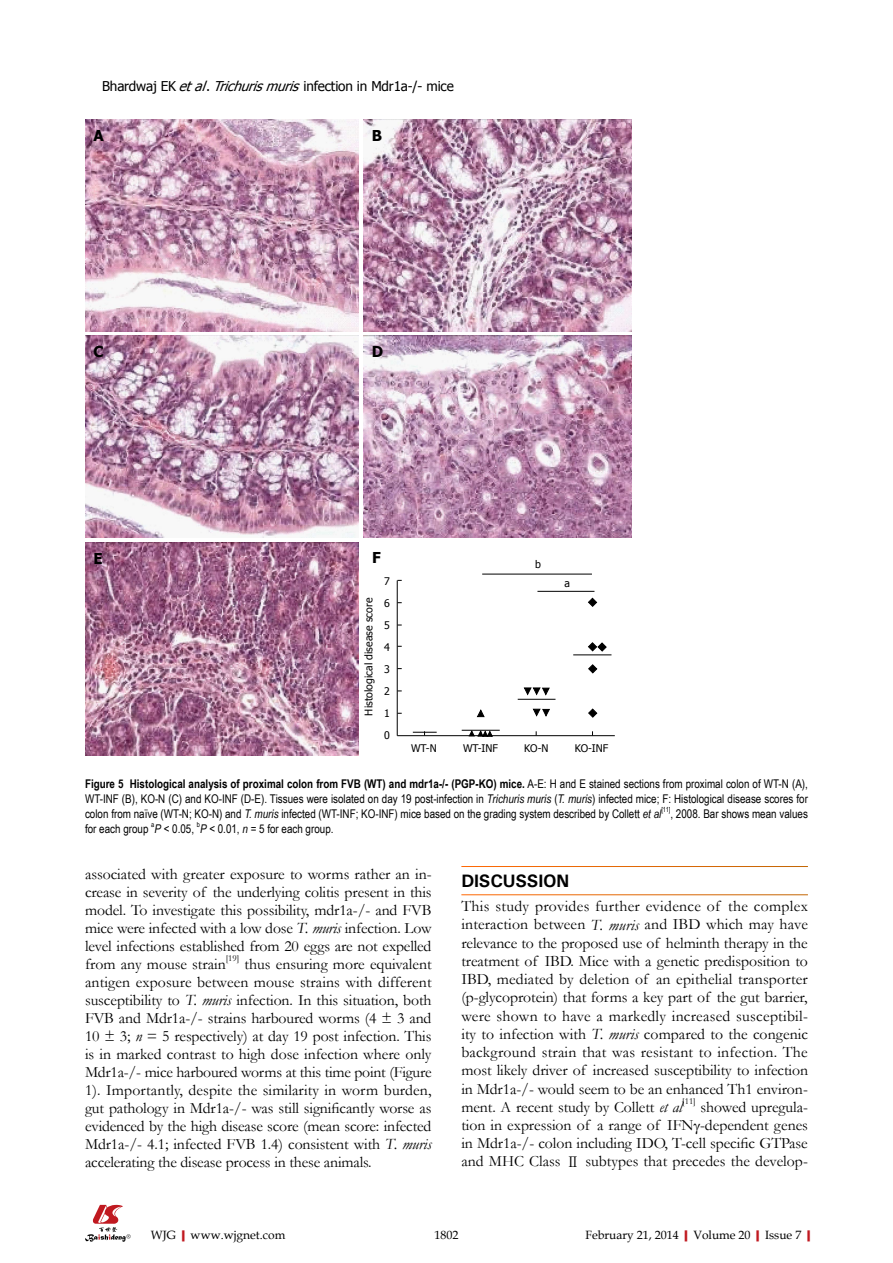
<style>
.page{position:relative;width:893px;height:1263px;background:#fff}
.page>*{position:absolute;margin:0;border:0;box-sizing:border-box;transform-origin:0 0}
.t1{font:700 18px "Univers";letter-spacing:-.01em;color:#000}
.t2{font:15.75px/18px "Garamond";letter-spacing:-.005em;color:#000;text-align:justify}
.t3{font:700 15px "Tahoma";color:#000}
.t4{font:13.5px "Tahoma";letter-spacing:-.01em;color:#000}
.t5{font:12px/15px "Arial Narrow";color:#000;text-align:justify}
.t6{font:12px "Book Antiqua";color:#000}
.t7{font:10.5px/22px "Tahoma";color:#000;text-align:justify}
.t8{font:9.15px "Garamond";color:#000}
.t9{font:7.05px "Arial Narrow";color:#000}
.s1{font-style:italic}
.s2{font-weight:700}
.s3{font-family:"Koz Min Pro";font-size:14.25px}
.s4{font-weight:700;color:#c01920}
</style>
<div class="page">
<svg style="left:85px;top:1205px;width:46px;height:37px"></svg>
<img style="left:85px;top:119px;width:274px;height:213px">
<img style="left:363px;top:119px;width:268px;height:213px">
<img style="left:85px;top:336px;width:274px;height:202px">
<img style="left:363px;top:336px;width:268px;height:202px">
<img style="left:85px;top:542px;width:274px;height:214px">
<hr style="left:397px;top:580px;width:1px;height:156px;background:#000">
<hr style="left:397px;top:735px;width:218px;height:1px;background:#000">
<hr style="left:482px;top:574px;width:110px;height:1px;background:#000">
<hr style="left:537px;top:591px;width:57px;height:1px;background:#000">
<hr style="left:573px;top:655px;width:38px;height:1px;background:#000">
<hr style="left:518px;top:699px;width:37px;height:1px;background:#000">
<hr style="left:462px;top:730px;width:38px;height:1px;background:#000">
<svg style="left:413px;top:731px;width:24px;height:4px"></svg>
<svg style="left:477px;top:709px;width:8px;height:8px"></svg>
<svg style="left:533px;top:709px;width:17px;height:8px"></svg>
<svg style="left:524px;top:687px;width:26px;height:8px"></svg>
<svg style="left:588px;top:598px;width:9px;height:9px"></svg>
<svg style="left:588px;top:642px;width:19px;height:10px"></svg>
<svg style="left:588px;top:664px;width:9px;height:9px"></svg>
<svg style="left:588px;top:708px;width:9px;height:10px"></svg>
<svg style="left:469px;top:730px;width:24px;height:7px"></svg>
<p class="t4" style="left:102px;top:77px;width:353px">Bhardwaj EK <span class="s1">etal</span>. <span class="s1">Trichurismuris</span>infection in Mdr1a-/- mice</p>
<p class="t3" style="left:94px;top:125px;width:12px">A</p>
<p class="t3" style="left:372px;top:125px;width:12px">B</p>
<p class="t3" style="left:94px;top:341px;width:12px">C</p>
<p class="t3" style="left:372px;top:341px;width:13px">D</p>
<p class="t3" style="left:94px;top:548px;width:11px">E</p>
<p class="t3" style="left:372px;top:547px;width:10px">F</p>
<p class="t7" style="left:357px;top:715px;width:119px;rotate:-90deg">Histological disease score</p>
<p class="t7" style="left:384px;top:569px;width:7px">7<br>6<br>5<br>4<br>3<br>2<br>1<br>0</p>
<p class="t7" style="left:535px;top:553px;width:7px">b</p>
<p class="t7" style="left:564px;top:572px;width:7px">a</p>
<p class="t7" style="left:411px;top:737px;width:27px">WT-N</p>
<p class="t7" style="left:463px;top:737px;width:36px">WT-INF</p>
<p class="t7" style="left:524px;top:737px;width:26px">KO-N</p>
<p class="t7" style="left:575px;top:737px;width:35px">KO-INF</p>
<p class="t5" style="left:85px;top:776px;width:724px"><span class="s2">Figure 5 Histological analysis of proximal colon from FVB (WT) and mdr1a-/- (PGP-KO) mice.</span> A-E: H and E stained sections from proximal colon of WT-N (A), WT-INF (B), KO-N (C) and KO-INF (D-E). Tissues were isolated on day 19 post-infection in <span class="s1">Trichuris muris</span> (<span class="s1">T. muris</span>) infected mice; F: Histological disease scores for colon from naïve (WT-N; KO-N) and <span class="s1">T. muris</span> infected (WT-INF; KO-INF) mice based on the grading system described by Collett <span class="s1">et al</span></p>
<p class="t9" style="left:661px;top:804px;width:11px">[11]</p>
<p class="t5" style="left:670px;top:806px;width:139px">, 2008. Bar shows mean values</p>
<p class="t5" style="left:85px;top:821px;width:65px">for each group</p>
<p class="t9" style="left:151px;top:819px;width:5px">a</p>
<p class="t5" style="left:154px;top:821px;width:41px"><span class="s1">P</span> &lt; 0.05,</p>
<p class="t9" style="left:197px;top:819px;width:5px">b</p>
<p class="t5" style="left:200px;top:821px;width:135px"><span class="s1">P</span> &lt; 0.01, <span class="s1">n</span> = 5 for each group.</p>
<p class="t2" style="left:85px;top:864px;width:348px">associated with greater exposure to worms rather an in&shy;crease in severity of the underlying colitis present in this model. To investigate this possibility, mdr1a-/- and FVB mice were infected with a low dose <span class="s1">T. muris</span> infection. Low level infections established from 20 eggs are not expelled from any mouse strain</p>
<p class="t8" style="left:226px;top:952px;width:15px">[19]</p>
<p class="t2" style="left:85px;top:954px;width:348px;text-indent:159px">thus ensuring more equivalent antigen exposure between mouse strains with different susceptibility to <span class="s1">T. muris</span> infection. In this situation, both FVB and Mdr1a-/- strains harboured worms (4 ± 3 and 10 ± 3; <span class="s1">n</span> = 5 respectively) at day 19 post infection. This is in marked contrast to high dose infection where only Mdr1a-/- mice harboured worms at this time point (Figure 1). Importantly, despite the similarity in worm burden, gut pathology in Mdr1a-/- was still significantly worse as evidenced by the high disease score (mean score: infected Mdr1a-/- 4.1; infected FVB 1.4) consistent with <span class="s1">T. muris </span>accelerating the disease process in these animals.</p>
<p class="t1" style="left:461px;top:869px;width:110px">DISCUSSION</p>
<p class="t2" style="left:461px;top:897px;width:348px">This study provides further evidence of the complex interaction between <span class="s1">T. muris</span> and IBD which may have relevance to the proposed use of helminth therapy in the treatment of IBD. Mice with a genetic predisposition to IBD, mediated by deletion of an epithelial transporter (p-glycoprotein) that forms a key part of the gut barrier, were shown to have a markedly increased susceptibil&shy;ity to infection with <span class="s1">T. muris</span> compared to the congenic background strain that was resistant to infection. The most likely driver of increased susceptibility to infection in Mdr1a-/- would seem to be an enhanced Th1 environ&shy;ment. A recent study by Collett <span class="s1">et al</span></p>
<p class="t8" style="left:682px;top:1095px;width:15px">[11]</p>
<p class="t2" style="left:461px;top:1097px;width:348px;text-indent:239px">showed upregula&shy;tion in expression of a range of IFN -dependent genes in Mdr1a-/- colon including IDO, T-cell specific GTPase and MHC Class <span class="s3">Ⅱ</span> subtypes that precedes the develop-</p>
<p class="t6" style="left:151px;top:1226px;width:136px">WJG<span class="s4">|</span>www.wjgnet.com</p>
<p class="t6" style="left:434px;top:1226px;width:25px">1802</p>
<p class="t6" style="left:585px;top:1226px;width:232px">February 21, 2014<span class="s4">|</span>Volume 20<span class="s4">|</span>Issue 7<span class="s4">|</span></p>
</div>
